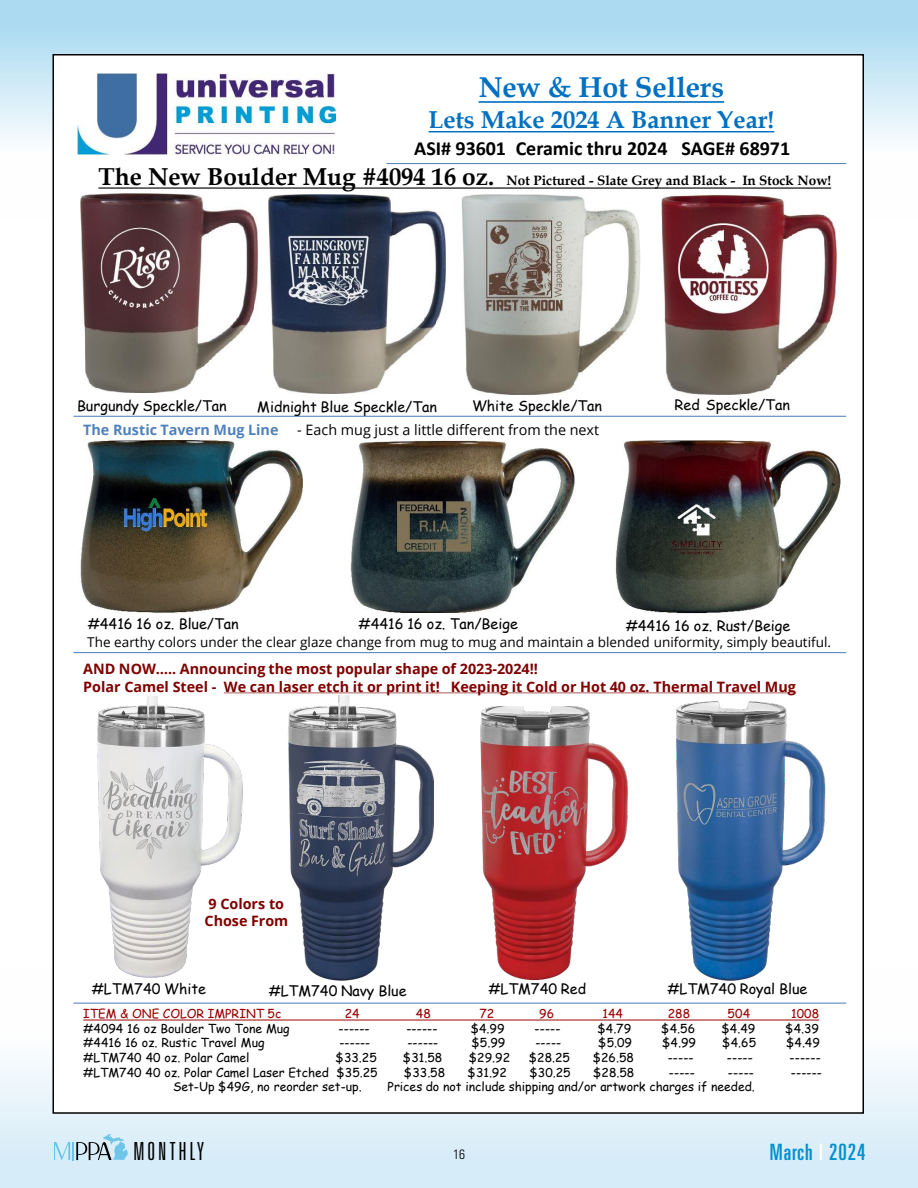
<style>
.page{position:relative;width:918px;height:1188px;background:#fff}
.page>*{position:absolute;margin:0;border:0;box-sizing:border-box;transform-origin:0 0}
.t1{font:700 28.65px "Book Antiqua";color:#0070c0}
.t2{font:300 ultra-condensed 24.9px "Univers LT Std";letter-spacing:.11em;color:#000}
.t3{font:700 24.45px "Book Antiqua";color:#0070c0}
.t4{font:ultra-condensed 22.5px "Univers LT Std";letter-spacing:.04em;color:#008fcf}
.t5{font:700 20.1px "Calibri";color:#000}
.t6{font:14.4px "Comic Sans MS";color:#000}
.t7{font:700 14.4px/17.2px "Open Sans";color:#800000}
.t8{font:14.4px "Open Sans";color:#000}
.t9{font:700 14.4px "Open Sans";color:#4f81bd}
.t10{font:13.5px "Open Sans";color:#000}
.t11{font:700 13.5px "Book Antiqua";color:#000}
.t12{font:300 condensed 13.5px "Univers LT Std";color:#000}
.t13{font:12.3px "Comic Sans MS";color:#000}
.t14{font:12.3px "Comic Sans MS";color:#900}
.s1{font-size:24.45px}
.s2{color:#fff}
</style>
<div class="page">
<svg style="left:0;top:0;width:918px;height:219px;background:#bcdff0"></svg>
<div style="left:0;top:969px;width:918px;height:219px;background:linear-gradient(to bottom,#fffffc,#d1e8f4)"></div>
<svg style="left:54px;top:1134px;width:74px;height:27px;background:#afcedd"></svg>
<div style="left:53px;top:55px;width:810px;height:1058px;background:#fff"></div>
<img style="left:77px;top:74px;width:259px;height:80px">
<hr style="left:386px;top:163px;width:460px;height:1px;background:#4a7ebb">
<svg style="left:479px;top:101px;width:245px;height:2px"></svg>
<svg style="left:429px;top:131px;width:345px;height:1px"></svg>
<svg style="left:83px;top:1020px;width:736px;height:1px"></svg>
<hr style="left:74px;top:416px;width:772px;height:1px;background:#4a7ebb">
<hr style="left:74px;top:652px;width:772px;height:1px;background:#4a7ebb">
<img style="left:80px;top:441px;width:223px;height:172px">
<img style="left:351px;top:441px;width:224px;height:172px">
<img style="left:616px;top:440px;width:224px;height:173px">
<hr style="left:74px;top:1003px;width:772px;height:1px;background:#4a7ebb">
<img style="left:81px;top:194px;width:177px;height:199px">
<img style="left:269px;top:195px;width:177px;height:199px">
<img style="left:661px;top:195px;width:175px;height:200px">
<img style="left:462px;top:194px;width:179px;height:200px">
<svg style="left:98px;top:187px;width:733px;height:2px"></svg>
<svg style="left:224px;top:693px;width:572px;height:1px"></svg>
<img style="left:480px;top:706px;width:148px;height:273px">
<img style="left:676px;top:701px;width:149px;height:280px">
<img style="left:288px;top:696px;width:146px;height:285px">
<img style="left:97px;top:696px;width:146px;height:282px">
<h1 class="t1" style="left:479px;top:68px;width:247px">New &amp; Hot Sellers</h1>
<h3 class="t3" style="left:429px;top:103px;width:347px">Lets Make 2024 A Banner Year!</h3>
<h3 class="t5" style="left:414px;top:134px;width:378px">ASI# 93601 Ceramic thru 2024 SAGE# 68971</h3>
<p class="t11" style="left:98px;top:171px;width:734px"><span class="s1">The New Boulder Mug #4094 16 oz.</span> Not Pictured - Slate Grey and Black - In Stock Now!</p>
<p class="t6" style="left:77px;top:395px;width:151px">Burgundy Speckle/Tan</p>
<p class="t6" style="left:257px;top:396px;width:181px">Midnight Blue Speckle/Tan</p>
<p class="t6" style="left:472px;top:395px;width:132px">White Speckle/Tan</p>
<p class="t6" style="left:675px;top:394px;width:117px">Red Speckle/Tan</p>
<p class="t9" style="left:83px;top:419px;width:197px">The Rustic Tavern Mug Line</p>
<p class="t8" style="left:297px;top:420px;width:303px">- Each mug just a little different from the next</p>
<p class="t6" style="left:88px;top:613px;width:152px">#4416 16 oz. Blue/Tan</p>
<p class="t6" style="left:359px;top:613px;width:161px">#4416 16 oz. Tan/Beige</p>
<p class="t6" style="left:626px;top:615px;width:166px">#4416 16 oz. Rust/Beige</p>
<p class="t10" style="left:87px;top:633px;width:745px">The earthy colors under the clear glaze change from mug to mug and maintain a blended uniformity, simply beautiful.</p>
<p class="t7" style="left:83px;top:660px;width:714px">AND NOW….. Announcing the most popular shape of 2023-2024!!<br>Polar Camel Steel - We can laser etch it or print it! Keeping it Cold or Hot 40 oz. Thermal Travel Mug</p>
<p class="t7" style="left:205px;top:895px;width:85px">9 Colors to<br>Chose From</p>
<p class="t6" style="left:92px;top:979px;width:116px">#LTM740 White</p>
<p class="t6" style="left:269px;top:980px;width:139px">#LTM740 Navy Blue</p>
<p class="t6" style="left:489px;top:978px;width:99px">#LTM740 Red</p>
<p class="t6" style="left:667px;top:979px;width:141px">#LTM740 Royal Blue</p>
<p class="t14" style="left:83px;top:1005px;width:200px">ITEM &amp; ONE COLOR IMPRINT 5c</p>
<p class="t14" style="left:345px;top:1005px;width:16px">24</p>
<p class="t14" style="left:416px;top:1005px;width:16px">48</p>
<p class="t14" style="left:479px;top:1005px;width:16px">72</p>
<p class="t14" style="left:539px;top:1005px;width:16px">96</p>
<p class="t14" style="left:603px;top:1005px;width:22px">144</p>
<p class="t14" style="left:668px;top:1005px;width:24px">288</p>
<p class="t14" style="left:728px;top:1005px;width:24px">504</p>
<p class="t14" style="left:791px;top:1005px;width:29px">1008</p>
<p class="t13" style="left:83px;top:1019px;width:208px">#4094 16 oz Boulder Two Tone Mug</p>
<p class="t13" style="left:339px;top:1019px;width:32px">------</p>
<p class="t13" style="left:406px;top:1019px;width:33px">------</p>
<p class="t13" style="left:471px;top:1019px;width:35px">$4.99</p>
<p class="t13" style="left:535px;top:1019px;width:27px">-----</p>
<p class="t13" style="left:597px;top:1019px;width:35px">$4.79</p>
<p class="t13" style="left:661px;top:1019px;width:35px">$4.56</p>
<p class="t13" style="left:721px;top:1019px;width:35px">$4.49</p>
<p class="t13" style="left:785px;top:1019px;width:35px">$4.39</p>
<p class="t13" style="left:83px;top:1034px;width:183px">#4416 16 oz. Rustic Travel Mug</p>
<p class="t13" style="left:339px;top:1034px;width:32px">------</p>
<p class="t13" style="left:407px;top:1034px;width:32px">------</p>
<p class="t13" style="left:472px;top:1034px;width:35px">$5.99</p>
<p class="t13" style="left:535px;top:1034px;width:27px">-----</p>
<p class="t13" style="left:598px;top:1034px;width:35px">$5.09</p>
<p class="t13" style="left:662px;top:1034px;width:35px">$4.99</p>
<p class="t13" style="left:722px;top:1034px;width:35px">$4.65</p>
<p class="t13" style="left:786px;top:1034px;width:35px">$4.49</p>
<p class="t13" style="left:83px;top:1049px;width:168px">#LTM740 40 oz. Polar Camel</p>
<p class="t13" style="left:336px;top:1049px;width:43px">$33.25</p>
<p class="t13" style="left:403px;top:1049px;width:41px">$31.58</p>
<p class="t13" style="left:469px;top:1049px;width:43px">$29.92</p>
<p class="t13" style="left:529px;top:1049px;width:43px">$28.25</p>
<p class="t13" style="left:593px;top:1049px;width:43px">$26.58</p>
<p class="t13" style="left:668px;top:1049px;width:27px">-----</p>
<p class="t13" style="left:727px;top:1049px;width:28px">-----</p>
<p class="t13" style="left:790px;top:1049px;width:33px">------</p>
<p class="t13" style="left:83px;top:1063px;width:296px">#LTM740 40 oz. Polar Camel Laser Etched $35.25</p>
<p class="t13" style="left:404px;top:1063px;width:43px">$33.58</p>
<p class="t13" style="left:468px;top:1063px;width:41px">$31.92</p>
<p class="t13" style="left:529px;top:1063px;width:43px">$30.25</p>
<p class="t13" style="left:593px;top:1063px;width:43px">$28.58</p>
<p class="t13" style="left:669px;top:1063px;width:27px">-----</p>
<p class="t13" style="left:728px;top:1063px;width:28px">-----</p>
<p class="t13" style="left:791px;top:1063px;width:32px">------</p>
<p class="t13" style="left:173px;top:1078px;width:190px">Set-Up $49G, no reorder set-up.</p>
<p class="t13" style="left:388px;top:1078px;width:369px">Prices do not include shipping and/or artwork charges if needed.</p>
<h2 class="t2" style="left:133px;top:1138px;width:72px">MONTHLY</h2>
<p class="t12" style="left:453px;top:1147px;width:13px">16</p>
<h3 class="t4" style="left:770px;top:1139px;width:97px">March <span class="s2">|</span> 2024</h3>
</div>
